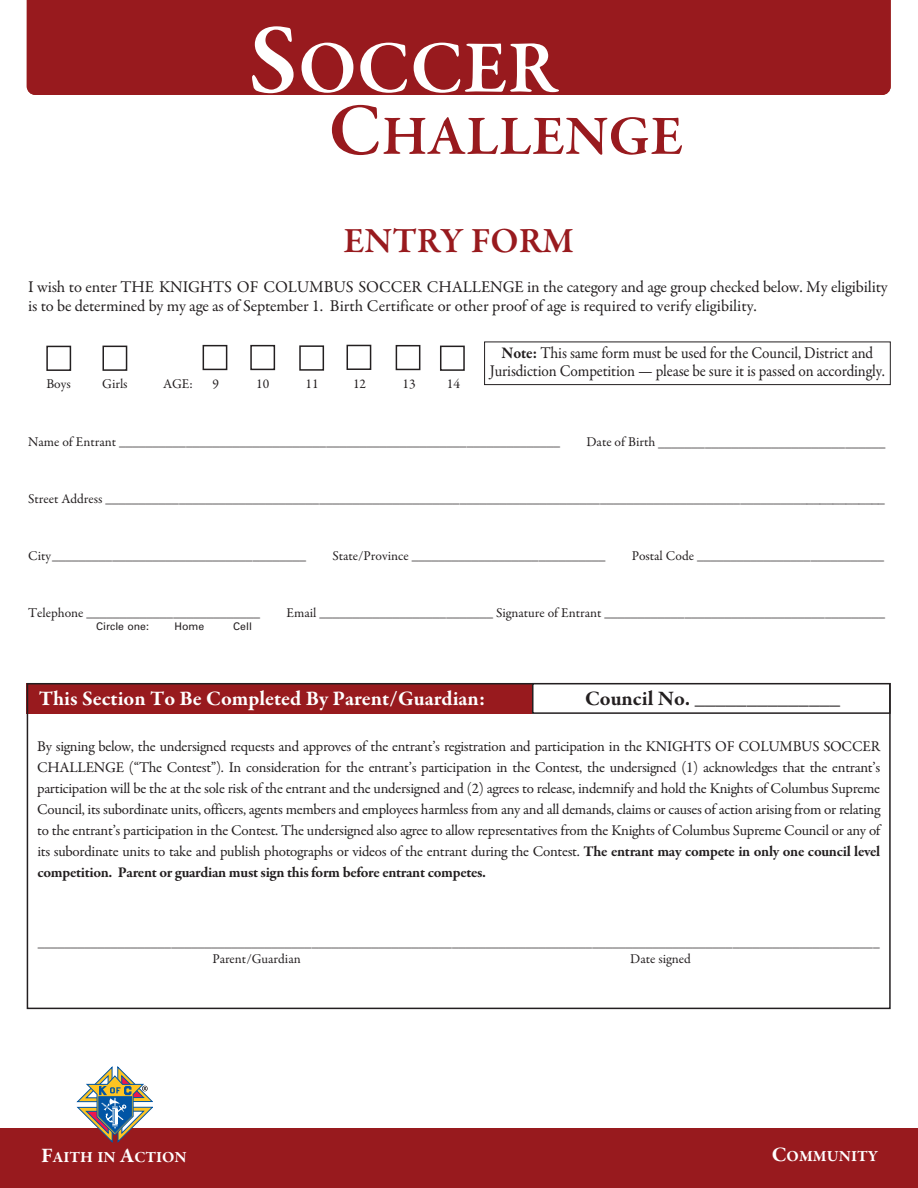
<style>
.page{position:relative;width:918px;height:1188px;background:#fff}
.page>*{position:absolute;margin:0;border:0;box-sizing:border-box;transform-origin:0 0}
.t1{font:600 75.15px "Garamond Premr Pro";color:#fff}
.t2{font:600 56.25px "Garamond Premr Pro";color:#981a1e}
.t3{font:600 36px "Garamond Premr Pro";color:#981a1e}
.t4{font:700 21px "Garamond Premr Pro";color:#fff}
.t5{font:700 21px "Garamond Premr Pro";color:#231f20}
.t6{font:16.5px/19px "Garamond Premr Pro";letter-spacing:-.01em;color:#231f20}
.t7{font:16.5px/18px "Garamond Premr Pro";letter-spacing:-.01em;color:#231f20;text-align:center;scale:.93 1}
.t8{font:700 15.75px "Garamond Premr Pro";color:#fff}
.t9{font:15px/21px "Garamond Premr Pro";letter-spacing:-.02em;color:#231f20;text-align:justify}
.t10{font:13.5px "Garamond Premr Pro";color:#231f20}
.t11{font:700 13.5px "Garamond Premr Pro";color:#231f20}
.t12{font:10.5px "Univers";color:#231f20}
.s1{font-size:100.05px}
.s2{font-size:75.15px}
.s3{font-weight:700}
.s4{font-size:21px}
</style>
<div class="page">
<div style="left:46px;top:346px;width:25px;height:25px;border:2px solid #231f20"></div>
<div style="left:103px;top:346px;width:24px;height:25px;border:2px solid #231f20"></div>
<div style="left:250px;top:345px;width:25px;height:25px;border:2px solid #231f20"></div>
<div style="left:203px;top:345px;width:24px;height:25px;border:2px solid #231f20"></div>
<div style="left:299px;top:345px;width:25px;height:26px;border:2px solid #231f20"></div>
<div style="left:347px;top:345px;width:24px;height:25px;border:2px solid #231f20"></div>
<div style="left:396px;top:345px;width:24px;height:25px;border:2px solid #231f20"></div>
<div style="left:440px;top:346px;width:25px;height:25px;border:2px solid #231f20"></div>
<div style="left:27px;top:683px;width:505px;height:31px;background:#981a1e"></div>
<div style="left:27px;top:683px;width:864px;height:326px;border:2px solid #231f20"></div>
<div style="left:532px;top:683px;width:359px;height:31px;border:2px solid #231f20"></div>
<div style="left:27px;top:0;width:864px;height:95px;background:#981a1e"></div>
<div style="left:484px;top:342px;width:407px;height:43px;border:1px solid #231f20"></div>
<div style="left:0;top:1128px;width:918px;height:60px;background:#981a1e"></div>
<svg style="left:77px;top:1067px;width:76px;height:76px"></svg>
<h1 class="t1" style="left:248px;top:39px;width:310px"><span class="s1">S</span>OCCER</h1>
<h2 class="t2" style="left:328px;top:114px;width:356px"><span class="s2">C</span>HALLENGE</h2>
<h3 class="t3" style="left:343px;top:227px;width:232px">ENTRY FORM</h3>
<p class="t6" style="left:28px;top:279px;width:861px">I wish to enter THE KNIGHTS OF COLUMBUS SOCCER CHALLENGE in the category and age group checked below. My eligibility is to be determined by my age as of September 1. Birth Certificate or other proof of age is required to verify eligibility.</p>
<p class="t10" style="left:46px;top:378px;width:26px">Boys</p>
<p class="t10" style="left:102px;top:378px;width:27px">Girls</p>
<p class="t10" style="left:163px;top:378px;width:31px">AGE:</p>
<p class="t10" style="left:213px;top:378px;width:8px">9</p>
<p class="t10" style="left:256px;top:378px;width:15px">10</p>
<p class="t10" style="left:306px;top:378px;width:15px">11</p>
<p class="t10" style="left:353px;top:378px;width:15px">12</p>
<p class="t10" style="left:403px;top:378px;width:15px">13</p>
<p class="t10" style="left:447px;top:378px;width:15px">14</p>
<p class="t7" style="left:490px;top:345px;width:426px"><span class="s3">Note:</span> This same form must be used for the Council, District and<br>Jurisdiction Competition — please be sure it is passed on accordingly.</p>
<p class="t10" style="left:28px;top:435px;width:534px">Name of Entrant __________________________________________________________________</p>
<p class="t10" style="left:586px;top:437px;width:300px">Date of Birth __________________________________</p>
<p class="t10" style="left:28px;top:492px;width:858px">Street Address _____________________________________________________________________________________________________________________</p>
<p class="t10" style="left:28px;top:549px;width:279px">City______________________________________</p>
<p class="t10" style="left:332px;top:549px;width:275px">State/Province _____________________________</p>
<p class="t10" style="left:632px;top:549px;width:254px">Postal Code ____________________________</p>
<p class="t10" style="left:28px;top:606px;width:234px">Telephone __________________________</p>
<p class="t10" style="left:286px;top:606px;width:600px">Email __________________________ Signature of Entrant __________________________________________</p>
<p class="t12" style="left:96px;top:623px;width:54px">Circle one:</p>
<p class="t12" style="left:175px;top:623px;width:31px">Home</p>
<p class="t12" style="left:233px;top:623px;width:20px">Cell</p>
<h3 class="t5" style="left:585px;top:689px;width:257px">Council No. ______________</h3>
<h3 class="t4" style="left:39px;top:691px;width:449px">This Section To Be Completed By Parent/Guardian:</h3>
<p class="t9" style="left:37px;top:737px;width:845px">By signing below, the undersigned requests and approves of the entrant’s registration and participation in the KNIGHTS OF COLUMBUS SOCCER CHALLENGE (“The Contest”). In consideration for the entrant’s participation in the Contest, the undersigned (1) acknowledges that the entrant’s participation will be the at the sole risk of the entrant and the undersigned and (2) agrees to release, indemnify and hold the Knights of Columbus Supreme Council, its subordinate units, officers, agents members and employees harmless from any and all demands, claims or causes of action arising from or relating to the entrant’s participation in the Contest. The undersigned also agree to allow representatives from the Knights of Columbus Supreme Council or any of its subordinate units to take and publish photographs or videos of the entrant during the Contest. <span class="s3">The entrant may compete in only one council level competition. Parent or guardian must sign this form before entrant competes.</span></p>
<p class="t11" style="left:38px;top:937px;width:843px">______________________________________________________________________________________________________________________________</p>
<p class="t10" style="left:212px;top:953px;width:90px">Parent/Guardian</p>
<p class="t10" style="left:630px;top:953px;width:62px">Date signed</p>
<p class="t8" style="left:41px;top:1150px;width:147px"><span class="s4">F</span>AITH IN <span class="s4">A</span>CTION</p>
<p class="t8" style="left:772px;top:1150px;width:108px"><span class="s4">C</span>OMMUNITY</p>
</div>
